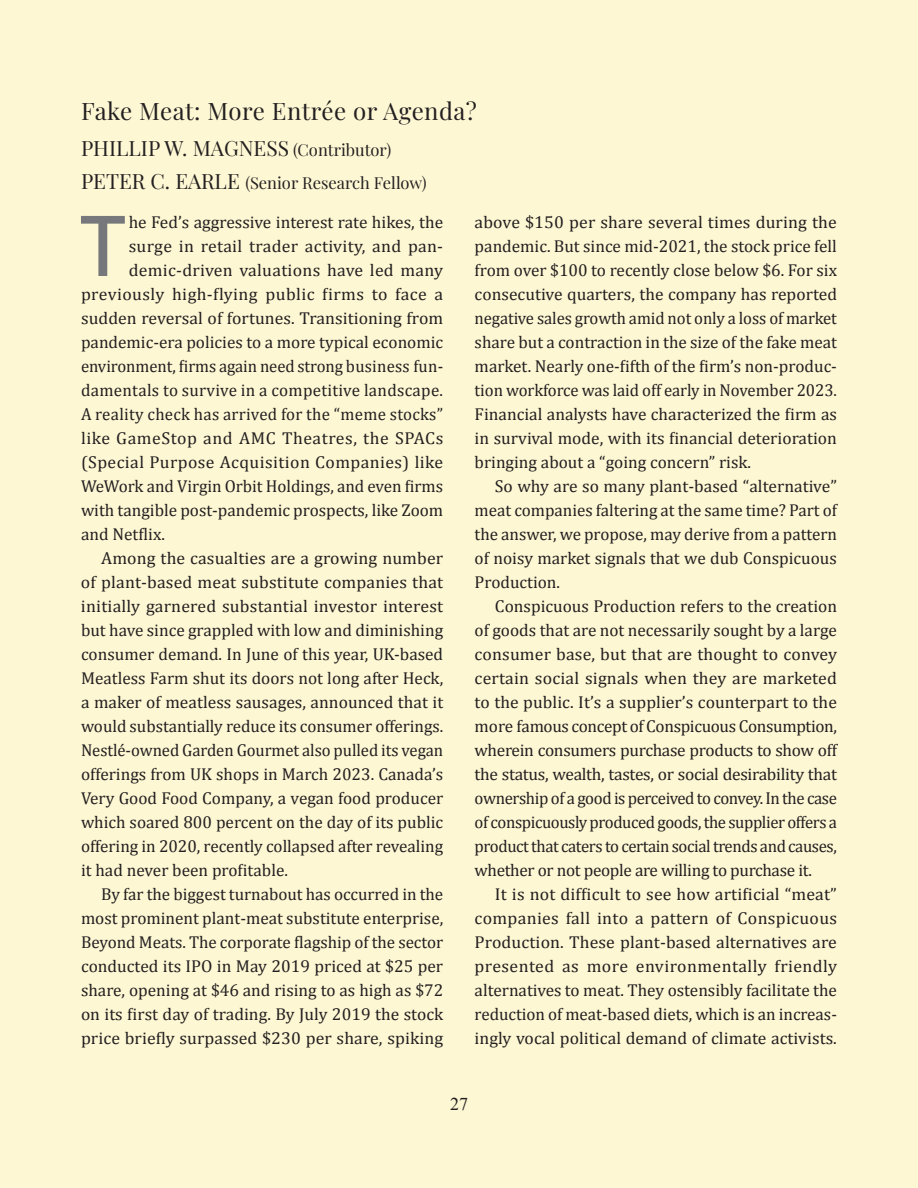
<style>
.page{position:relative;width:918px;height:1188px;background:#fdf7d3}
.page>*{position:absolute;margin:0;border:0;box-sizing:border-box;transform-origin:0 0}
.t1{font:85.8px "Halis GR";color:#76787b}
.t2{font:24px "Playfair Display";letter-spacing:.02em;color:#231f20}
.t3{font:21px "Playfair Display";color:#231f20}
.t4{font:18px "Times New Roman";color:#231f20}
.t5{font:17.25px/24px "Cambria";color:#231f20;text-align:justify}
.t6{font:17.25px "Cambria";letter-spacing:.025em;color:#231f20}
.t7{font:17.25px "Cambria";letter-spacing:.02em;color:#231f20}
.t8{font:17.25px "Cambria";letter-spacing:.03em;color:#231f20}
.t9{font:16.5px "Playfair Display";color:#231f20}
.s1{font-size:16.5px}
.s2{font-size:21px}
</style>
<div class="page">
<h2 class="t2" style="left:81px;top:93px;width:397px">Fake Meat: More Entrée or Agenda?</h2>
<p class="t3" style="left:81px;top:132px;width:312px">PHILLIP W. MAGNESS <span class="s1">(Contributor)</span></p>
<p class="t9" style="left:81px;top:170px;width:347px"><span class="s2">PETER C. EARLE</span> (Senior Research Fellow)</p>
<h1 class="t1" style="left:77px;top:191px;width:53px">T</h1>
<p class="t5" style="left:129px;top:210px;width:316px">he Fed’s aggressive interest rate hikes, the</p>
<p class="t5" style="left:129px;top:234px;width:316px">surge in retail trader activity, and pan-</p>
<p class="t5" style="left:129px;top:258px;width:316px">demic-driven valuations have led many</p>
<p class="t6" style="left:81px;top:284px;width:364px">previously high-flying public firms to face a</p>
<p class="t5" style="left:81px;top:306px;width:364px">sudden reversal of fortunes. Transitioning from</p>
<p class="t5" style="left:81px;top:330px;width:364px">pandemic-era policies to a more typical economic</p>
<p class="t5" style="left:81px;top:354px;width:364px">environment, firms again need strong business fun-</p>
<p class="t7" style="left:81px;top:380px;width:364px">damentals to survive in a competitive landscape.</p>
<p class="t5" style="left:81px;top:402px;width:364px">A reality check has arrived for the “meme stocks”</p>
<p class="t8" style="left:81px;top:428px;width:364px">like GameStop and AMC Theatres, the SPACs</p>
<p class="t6" style="left:81px;top:452px;width:364px">(Special Purpose Acquisition Companies) like</p>
<p class="t5" style="left:81px;top:474px;width:364px">WeWork and Virgin Orbit Holdings, and even firms</p>
<p class="t5" style="left:81px;top:498px;width:364px">with tangible post-pandemic prospects, like Zoom</p>
<p class="t5" style="left:81px;top:522px;width:85px">and Netflix.</p>
<p class="t5" style="left:101px;top:546px;width:343px">Among the casualties are a growing number</p>
<p class="t5" style="left:81px;top:570px;width:364px">of plant-based meat substitute companies that</p>
<p class="t5" style="left:81px;top:594px;width:364px">initially garnered substantial investor interest</p>
<p class="t5" style="left:81px;top:618px;width:364px">but have since grappled with low and diminishing</p>
<p class="t5" style="left:81px;top:642px;width:364px">consumer demand. In June of this year, UK-based</p>
<p class="t5" style="left:81px;top:666px;width:364px">Meatless Farm shut its doors not long after Heck,</p>
<p class="t5" style="left:81px;top:690px;width:364px">a maker of meatless sausages, announced that it</p>
<p class="t5" style="left:81px;top:714px;width:364px">would substantially reduce its consumer offerings.</p>
<p class="t5" style="left:81px;top:738px;width:364px">Nestlé-owned Garden Gourmet also pulled its vegan</p>
<p class="t5" style="left:81px;top:762px;width:364px">offerings from UK shops in March 2023. Canada’s</p>
<p class="t5" style="left:81px;top:786px;width:364px">Very Good Food Company, a vegan food producer</p>
<p class="t5" style="left:81px;top:810px;width:364px">which soared 800 percent on the day of its public</p>
<p class="t5" style="left:81px;top:834px;width:364px">offering in 2020, recently collapsed after revealing</p>
<p class="t5" style="left:81px;top:858px;width:208px">it had never been profitable.</p>
<p class="t5" style="left:101px;top:882px;width:344px">By far the biggest turnabout has occurred in the</p>
<p class="t5" style="left:81px;top:906px;width:364px">most prominent plant-meat substitute enterprise,</p>
<p class="t5" style="left:81px;top:930px;width:364px">Beyond Meats. The corporate flagship of the sector</p>
<p class="t5" style="left:81px;top:954px;width:364px">conducted its IPO in May 2019 priced at $25 per</p>
<p class="t5" style="left:81px;top:978px;width:364px">share, opening at $46 and rising to as high as $72</p>
<p class="t5" style="left:81px;top:1002px;width:364px">on its first day of trading. By July 2019 the stock</p>
<p class="t5" style="left:81px;top:1026px;width:364px">price briefly surpassed $230 per share, spiking</p>
<p class="t5" style="left:475px;top:210px;width:364px">above $150 per share several times during the pandemic. But since mid-2021, the stock price fell from over $100 to recently close below $6. For six consecutive quarters, the company has reported negative sales growth amid not only a loss of market share but a contraction in the size of the fake meat market. Nearly one-fifth of the firm’s non-produc&shy;tion workforce was laid off early in November 2023.<br>Financial analysts have characterized the firm as in survival mode, with its financial deterioration bringing about a “going concern” risk.</p>
<p class="t5" style="left:475px;top:474px;width:364px;text-indent:20px">So why are so many plant-based “alternative” meat companies faltering at the same time? Part of the answer, we propose, may derive from a pattern of noisy market signals that we dub Conspicuous Production.</p>
<p class="t5" style="left:475px;top:594px;width:364px;text-indent:20px">Conspicuous Production refers to the creation of goods that are not necessarily sought by a large consumer base, but that are thought to convey certain social signals when they are marketed to the public. It’s a supplier’s counterpart to the more famous concept of Conspicuous Consumption, wherein consumers purchase products to show off the status, wealth, tastes, or social desirability that ownership of a good is perceived to convey. In the case of conspicuously produced goods, the supplier offers a product that caters to certain social trends and causes, whether or not people are willing to purchase it.</p>
<p class="t5" style="left:475px;top:882px;width:364px;text-indent:20px">It is not difficult to see how artificial “meat” companies fall into a pattern of Conspicuous Production. These plant-based alternatives are presented as more environmentally friendly alternatives to meat. They ostensibly facilitate the reduction of meat-based diets, which is an increas&shy;ingly vocal political demand of climate activists.</p>
<p class="t4" style="left:450px;top:1092px;width:19px">27</p>
</div>
